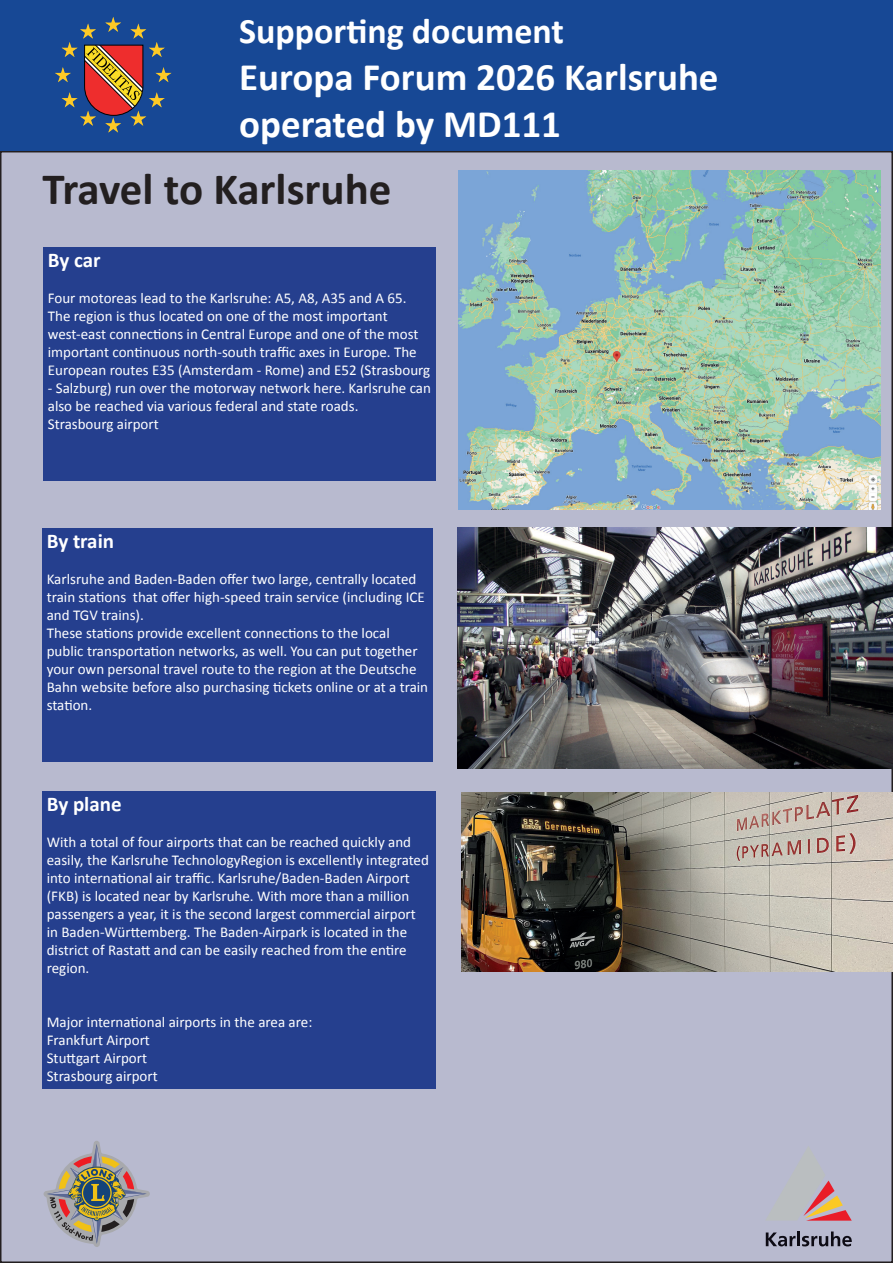
<style>
.page{position:relative;width:893px;height:1263px;background:#fff}
.page>*{position:absolute;margin:0;border:0;box-sizing:border-box;transform-origin:0 0}
.t1{font:700 45px "Calibri";color:#231f20}
.t2{font:700 39px/46.8px "Calibri";color:#fff}
.t3{font:700 36px "Calibri";color:#fff}
.t4{font:700 21px "Calibri";color:#fff}
.t5{font:15px/18px "Calibri";color:#fff}
</style>
<div class="page">
<div style="left:1px;top:152px;width:891px;height:1110px;background:#b8bacf"></div>
<div style="left:0;top:0;width:226px;height:151px;background:#174895"></div>
<svg style="left:766px;top:1232px;width:29px;height:14px"></svg>
<hr style="left:797px;top:1231px;width:3px;height:15px;background:#0d0b14">
<svg style="left:802px;top:1231px;width:50px;height:15px"></svg>
<svg style="left:766px;top:1146px;width:86px;height:74px"></svg>
<svg style="left:55px;top:17px;width:116px;height:116px"></svg>
<div style="left:225px;top:0;width:668px;height:151px;background:#174895"></div>
<svg style="left:44px;top:1141px;width:106px;height:106px"></svg>
<img style="left:457px;top:528px;width:436px;height:241px">
<img style="left:459px;top:170px;width:422px;height:339px">
<div style="left:43px;top:791px;width:393px;height:298px;background:#253f8e"></div>
<div style="left:43px;top:528px;width:390px;height:234px;background:#253f8e"></div>
<div style="left:44px;top:247px;width:392px;height:233px;background:#253f8e"></div>
<img style="left:461px;top:792px;width:432px;height:179px">
<h3 class="t3" style="left:239px;top:6px;width:326px">Supporting document</h3>
<h2 class="t2" style="left:239px;top:52px;width:481px">Europa Forum 2026 Karlsruhe operated by MD111</h2>
<h1 class="t1" style="left:43px;top:157px;width:351px">Travel to Karlsruhe</h1>
<h3 class="t4" style="left:48px;top:245px;width:54px">By car</h3>
<p class="t5" style="left:48px;top:288px;width:384px">Four motoreas lead to the Karlsruhe: A5, A8, A35 and A 65.<br>The region is thus located on one of the most important west-east connections in Central Europe and one of the most important continuous north-south traffic axes in Europe. The European routes E35 (Amsterdam - Rome) and E52 (Strasbourg</p>
<p class="t5" style="left:48px;top:378px;width:385px">- Salzburg) run over the motorway network here. Karlsruhe can also be reached via various federal and state roads.<br>Strasbourg airport</p>
<h3 class="t4" style="left:47px;top:526px;width:69px">By train</h3>
<p class="t5" style="left:47px;top:569px;width:383px">Karlsruhe and Baden-Baden offer two large, centrally located train stations that offer high-speed train service (including ICE and TGV trains).<br>These stations provide excellent connections to the local public transportation networks, as well. You can put together your own personal travel route to the region at the Deutsche Bahn website before also purchasing tickets online or at a train station.</p>
<h3 class="t4" style="left:47px;top:789px;width:76px">By plane</h3>
<p class="t5" style="left:47px;top:832px;width:384px">With a total of four airports that can be reached quickly and easily, the Karlsruhe TechnologyRegion is excellently integrated into international air traffic. Karlsruhe/Baden-Baden Airport (FKB) is located near by Karlsruhe. With more than a million passengers a year, it is the second largest commercial airport in Baden-Württemberg. The Baden-Airpark is located in the district of Rastatt and can be easily reached from the entire region.</p>
<p class="t5" style="left:47px;top:1012px;width:267px">Major international airports in the area are:<br>Frankfurt Airport<br>Stuttgart Airport<br>Strasbourg airport</p>
</div>
